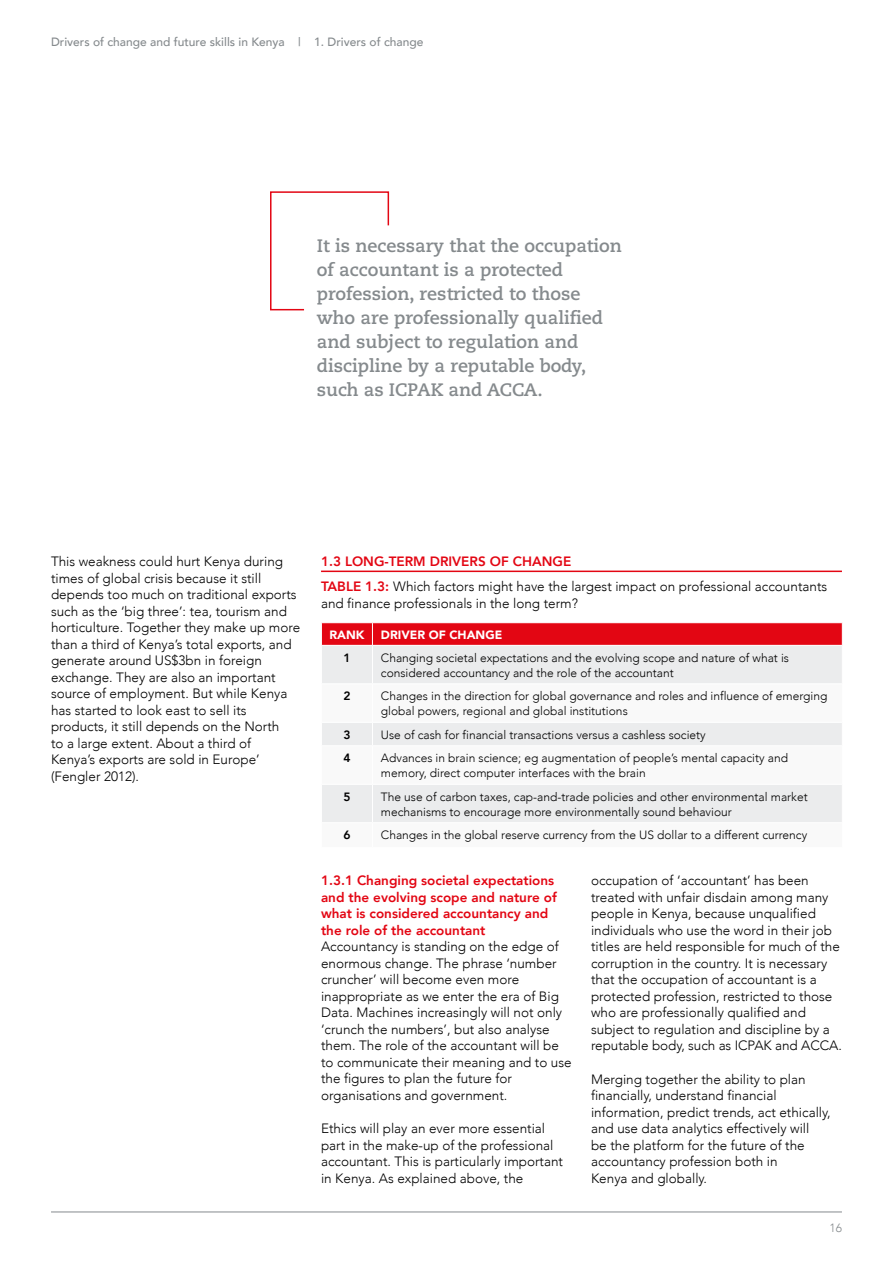
<style>
.page{position:relative;width:893px;height:1263px;background:#fff}
.page>*{position:absolute;margin:0;border:0;box-sizing:border-box;transform-origin:0 0}
.t1{font:700 18px/24px "Caecilia";color:#858a8d}
.t2{font:300 13.5px/16.5px "Avenir";color:#000}
.t3{font:800 13.5px/16.5px "Avenir";color:#e30613}
.t4{font:300 12px/15px "Avenir";color:#000}
.t5{font:500 12px "Avenir";color:#858a8d}
.t6{font:900 12px "Avenir";color:#fff}
.t7{font:800 12px "Avenir";color:#000}
.t8{font:300 12px "Avenir";color:#858a8d}
.s1{font-weight:800;color:#e30613}
</style>
<div class="page">
<hr style="left:51px;top:1212px;width:791px;height:1px;background:#858a8d">
<hr style="left:321px;top:571px;width:521px;height:1px;background:#e30613">
<div style="left:322px;top:646px;width:520px;height:37px;background:#ebeced"></div>
<svg style="left:322px;top:723px;width:520px;height:99px;fill:#ebeced"></svg>
<svg style="left:321px;top:623px;width:522px;height:22px;background:#e30b17"></svg>
<hr style="left:372px;top:646px;width:1px;height:37px;background:#fff">
<svg style="left:372px;top:723px;width:1px;height:22px"></svg>
<hr style="left:321px;top:745px;width:51px;height:1px;background:#fff">
<hr style="left:372px;top:745px;width:471px;height:1px;background:#fff">
<hr style="left:372px;top:746px;width:1px;height:38px;background:#fff">
<hr style="left:321px;top:784px;width:51px;height:1px;background:#fff">
<hr style="left:372px;top:784px;width:471px;height:1px;background:#fff">
<hr style="left:372px;top:785px;width:1px;height:37px;background:#fff">
<svg style="left:270px;top:191px;width:120px;height:120px"></svg>
<p class="t5" style="left:51px;top:31px;width:374px">Drivers of change and future skills in Kenya | 1. Drivers of change</p>
<h1 class="t1" style="left:317px;top:234px;width:306px">It is necessary that the occupation of accountant is a protected profession, restricted to those who are professionally qualified and subject to regulation and discipline by a reputable body, such as ICPAK and ACCA.</h1>
<p class="t2" style="left:51px;top:553px;width:251px">This weakness could hurt Kenya during times of global crisis because it still depends too much on traditional exports such as the ‘big three’: tea, tourism and horticulture. Together they make up more than a third of Kenya’s total exports, and generate around US$3bn in foreign exchange. They are also an important source of employment. But while Kenya has started to look east to sell its products, it still depends on the North<br>to a large extent. About a third of<br>Kenya’s exports are sold in Europe’ (Fengler 2012).</p>
<p class="t2" style="left:321px;top:549px;width:508px;line-height:25px"><span class="s1">1.3 LONG-TERM DRIVERS OF CHANGE<br>TABLE 1.3:</span> Which factors might have the largest impact on professional accountants</p>
<p class="t2" style="left:321px;top:595px;width:258px">and finance professionals in the long term?</p>
<p class="t6" style="left:329px;top:624px;width:37px">RANK</p>
<p class="t6" style="left:381px;top:624px;width:123px">DRIVER OF CHANGE</p>
<p class="t7" style="left:343px;top:648px;width:9px">1</p>
<p class="t4" style="left:381px;top:650px;width:410px">Changing societal expectations and the evolving scope and nature of what is considered accountancy and the role of the accountant</p>
<p class="t7" style="left:343px;top:686px;width:9px">2</p>
<p class="t4" style="left:381px;top:688px;width:448px">Changes in the direction for global governance and roles and influence of emerging global powers, regional and global institutions</p>
<p class="t7" style="left:343px;top:725px;width:9px">3</p>
<p class="t4" style="left:381px;top:727px;width:326px">Use of cash for financial transactions versus a cashless society</p>
<p class="t7" style="left:343px;top:748px;width:9px">4</p>
<p class="t4" style="left:381px;top:750px;width:409px">Advances in brain science; eg augmentation of people’s mental capacity and memory, direct computer interfaces with the brain</p>
<p class="t7" style="left:343px;top:787px;width:9px">5</p>
<p class="t4" style="left:381px;top:789px;width:428px">The use of carbon taxes, cap-and-trade policies and other environmental market mechanisms to encourage more environmentally sound behaviour</p>
<p class="t7" style="left:343px;top:825px;width:9px">6</p>
<p class="t4" style="left:381px;top:827px;width:428px">Changes in the global reserve currency from the US dollar to a different currency</p>
<p class="t3" style="left:321px;top:872px;width:237px">1.3.1 Changing societal expectations and the evolving scope and nature of what is considered accountancy and the role of the accountant</p>
<p class="t2" style="left:321px;top:938px;width:252px">Accountancy is standing on the edge of enormous change. The phrase ‘number cruncher’ will become even more inappropriate as we enter the era of Big Data. Machines increasingly will not only ‘crunch the numbers’, but also analyse them. The role of the accountant will be to communicate their meaning and to use the figures to plan the future for organisations and government.</p>
<p class="t2" style="left:321px;top:1120px;width:244px">Ethics will play an ever more essential part in the make-up of the professional accountant. This is particularly important in Kenya. As explained above, the</p>
<p class="t2" style="left:591px;top:872px;width:252px">occupation of ‘accountant’ has been treated with unfair disdain among many people in Kenya, because unqualified individuals who use the word in their job titles are held responsible for much of the corruption in the country. It is necessary that the occupation of accountant is a protected profession, restricted to those who are professionally qualified and subject to regulation and discipline by a reputable body, such as ICPAK and ACCA.</p>
<p class="t2" style="left:591px;top:1071px;width:241px">Merging together the ability to plan financially, understand financial information, predict trends, act ethically, and use data analytics effectively will<br>be the platform for the future of the accountancy profession both in<br>Kenya and globally.</p>
<p class="t8" style="left:829px;top:1221px;width:14px">16</p>
</div>
